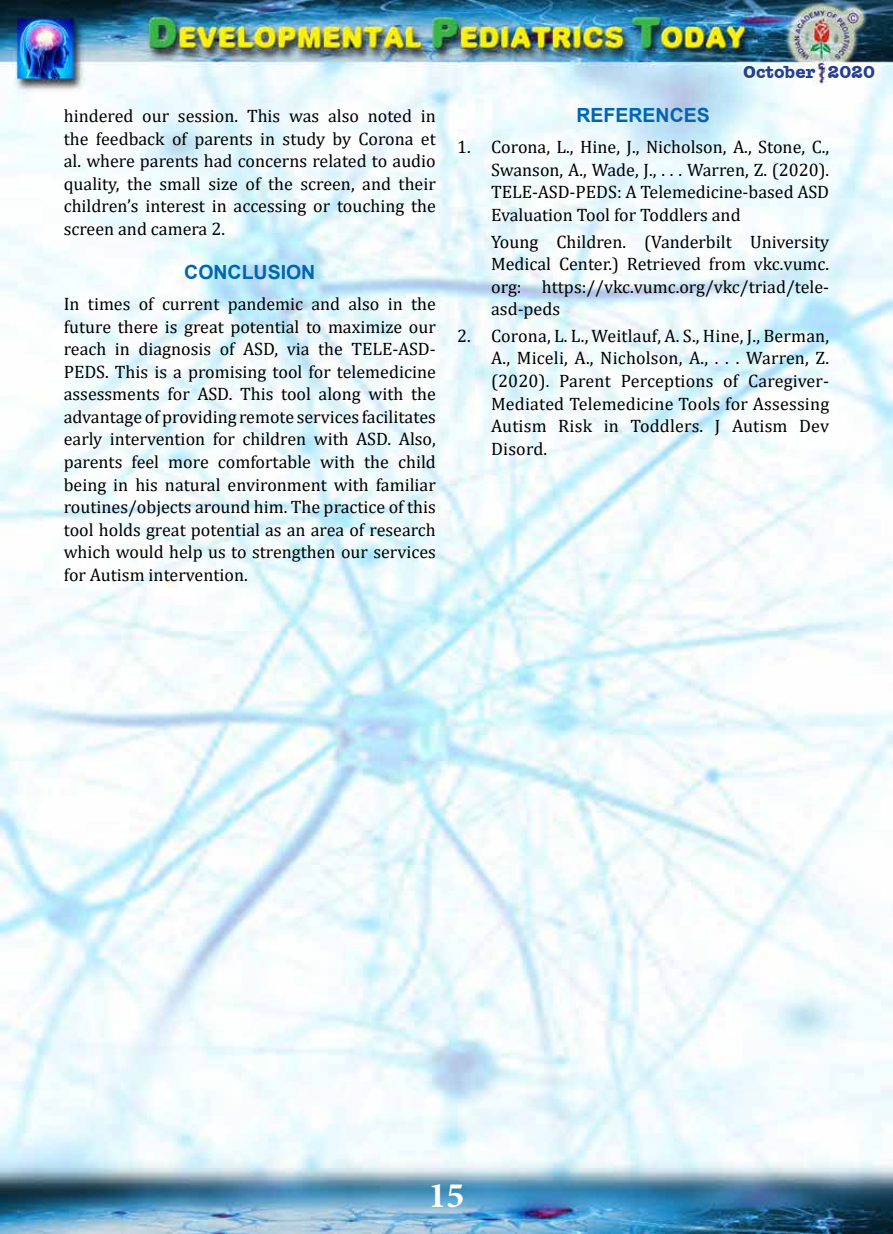
<style>
.page{position:relative;width:893px;height:1234px;background:#fff}
.page>*{position:absolute;margin:0;border:0;box-sizing:border-box;transform-origin:0 0}
.t1{font:700 36px "Minion Pro";color:#fff}
.t2{font:700 19.5px "Arial";color:#0065b2}
.t3{font:18px/22.5px "Cambria";color:#000;text-align:justify}
.t4{font:700 18px "Amer Typewriter IT Cby BT";color:#25408f}
</style>
<div class="page">
<img style="left:0;top:0;width:893px;height:1233px">
<svg style="left:742px;top:63px;width:75px;height:17px"></svg>
<svg style="left:826px;top:64px;width:50px;height:16px"></svg>
<p class="t3" style="left:64px;top:105px;width:374px">hindered our session. This was also noted in the feedback of parents in study by Corona et al. where parents had concerns related to audio quality, the small size of the screen, and their children’s interest in accessing or touching the screen and camera 2.</p>
<p class="t2" style="left:184px;top:259px;width:133px">CONCLUSION</p>
<p class="t3" style="left:64px;top:293px;width:374px">In times of current pandemic and also in the future there is great potential to maximize our reach in diagnosis of ASD, via the TELE-ASD-PEDS. This is a promising tool for telemedicine assessments for ASD. This tool along with the advantage of providing remote services facilitates early intervention for children with ASD. Also, parents feel more comfortable with the child being in his natural environment with familiar routines/objects around him. The practice of this tool holds great potential as an area of research which would help us to strengthen our services for Autism intervention.</p>
<p class="t4" style="left:743px;top:60px;width:133px">October 2020</p>
<p class="t2" style="left:576px;top:102px;width:135px">REFERENCES</p>
<p class="t3" style="left:491px;top:136px;width:340px;text-indent:-34px">1. Corona, L., Hine, J., Nicholson, A., Stone, C., Swanson, A., Wade, J., . . . Warren, Z. (2020).<br>TELE-ASD-PEDS: A Telemedicine-based ASD Evaluation Tool for Toddlers and</p>
<p class="t3" style="left:491px;top:230px;width:340px">Young Children. (Vanderbilt University Medical Center.) Retrieved from vkc.vumc. org: https://vkc.vumc.org/vkc/triad/tele&shy;asd-peds</p>
<p class="t3" style="left:491px;top:324px;width:340px;text-indent:-34px">2. Corona, L. L., Weitlauf, A. S., Hine, J., Berman, A., Miceli, A., Nicholson, A., . . . Warren, Z. (2020). Parent Perceptions of Caregiver-Mediated Telemedicine Tools for Assessing Autism Risk in Toddlers. J Autism Dev Disord.</p>
<h1 class="t1" style="left:428px;top:1169px;width:37px">15</h1>
</div>
